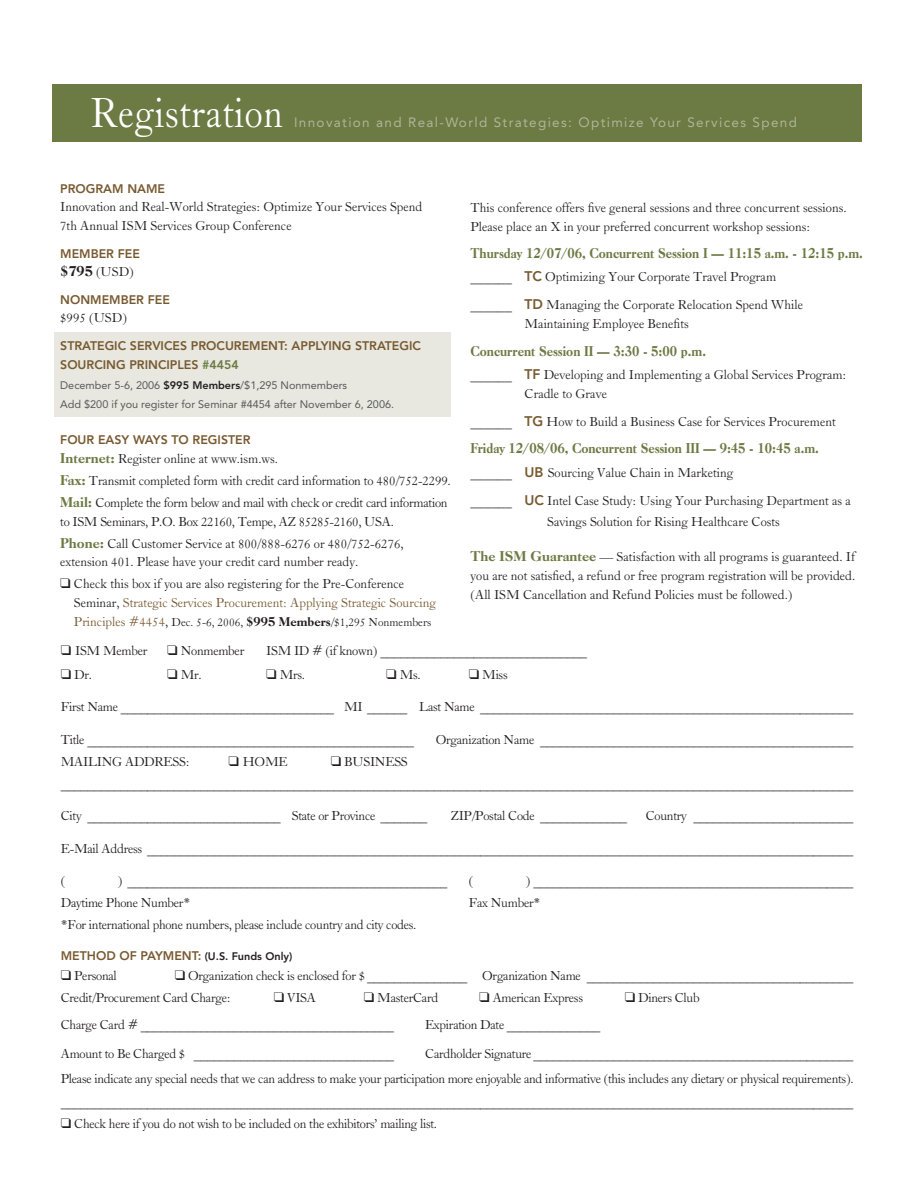
<style>
.page{position:relative;width:918px;height:1188px;background:#fff}
.page>*{position:absolute;margin:0;border:0;box-sizing:border-box;transform-origin:0 0}
.t1{font:45px "Caslon Old Face BT";letter-spacing:.02em;color:#fff;scale:.9 1}
.t2{font:13.8px/18.8px "Caslon Old Face BT";color:#231f20}
.t3{font:13.8px/22px "Caslon Old Face BT";letter-spacing:-.02em;color:#231f20}
.t4{font:800 13.8px/23.2px "Caslon Old Face BT";color:#6c7a43;scale:.9 1}
.t5{font:13.5px "Avenir";letter-spacing:.1em;color:#b1b598}
.t6{font:800 12.3px/18.8px "Avenir";color:#785a31}
.t7{font:12.3px "Caslon Old Face BT";color:#231f20}
.t8{font:10.8px/18.8px "Avenir";color:#58595b}
.s1{font-weight:800}
.s2{color:#6c7a43}
.s3{font-weight:800;color:#231f20}
.s4{font-weight:800;color:#6c7a43}
.s5{color:#785a31}
.s6{font-size:13.8px;color:#785a31}
.s7{font-size:13.8px}
.s8{font-weight:400;color:#231f20}
.s9{font-family:"Avenir";color:#785a31}
.s10{font-family:"Avenir";font-weight:800;color:#785a31}
.s11{font-size:10.8px;color:#231f20}
</style>
<div class="page">
<div style="left:54px;top:332px;width:396px;height:84px;background:#e8e8e0"></div>
<div style="left:52px;top:84px;width:810px;height:58px;background:#6c7a43"></div>
<h1 class="t1" style="left:91px;top:95px;width:215px">Registration</h1>
<p class="t5" style="left:294px;top:116px;width:504px">Innovation and Real-World Strategies: Optimize Your Services Spend</p>
<p class="t6" style="left:60px;top:180px;width:106px">PROGRAM NAME</p>
<p class="t2" style="left:60px;top:199px;width:364px">Innovation and Real-World Strategies: Optimize Your Services Spend<br>7th Annual ISM Services Group Conference</p>
<p class="t6" style="left:60px;top:245px;width:81px">MEMBER FEE</p>
<p class="t2" style="left:60px;top:264px;width:75px"><span class="s1">$795</span> (USD)</p>
<p class="t6" style="left:60px;top:291px;width:111px">NONMEMBER FEE</p>
<p class="t2" style="left:60px;top:310px;width:68px">$995 (USD)</p>
<p class="t6" style="left:60px;top:337px;width:362px">STRATEGIC SERVICES PROCUREMENT: APPLYING STRATEGIC<br>SOURCING PRINCIPLES <span class="s2">#4454</span></p>
<p class="t8" style="left:60px;top:377px;width:335px">December 5-6, 2006 <span class="s3">$995 Members</span>/$1,295 Nonmembers<br>Add $200 if you register for Seminar #4454 after November 6, 2006.</p>
<p class="t6" style="left:60px;top:432px;width:192px">FOUR EASY WAYS TO REGISTER</p>
<p class="t2" style="left:60px;top:449px;width:392px;line-height:22px"><span class="s4">Internet:</span> Register online at www.ism.ws.<br><span class="s4">Fax:</span> Transmit completed form with credit card information to 480/752-2299.<br><span class="s4">Mail:</span> Complete the form below and mail with check or credit card information</p>
<p class="t2" style="left:60px;top:511px;width:345px;line-height:22px">to ISM Seminars, P.O. Box 22160, Tempe, AZ 85285-2160, USA.<br><span class="s4">Phone:</span> Call Customer Service at 800/888-6276 or 480/752-6276,</p>
<p class="t2" style="left:60px;top:554px;width:300px">extension 401. Please have your credit card number ready.</p>
<p class="t2" style="left:74px;top:576px;width:364px;text-indent:-14px">❑ Check this box if you are also registering for the Pre-Conference<br>Seminar, <span class="s5">Strategic Services Procurement: Applying Strategic Sourcing</span></p>
<p class="t7" style="left:74px;top:617px;width:359px"><span class="s6">Principles #4454</span><span class="s7">,</span> Dec. 5-6, 2006, <span class="s1">$995 Members</span>/$1,295 Nonmembers</p>
<p class="t2" style="left:471px;top:199px;width:378px">This conference offers five general sessions and three concurrent sessions.<br>Please place an X in your preferred concurrent workshop sessions:</p>
<p class="t4" style="left:471px;top:243px;width:437px">Thursday 12/07/06, Concurrent Session I — 11:15 a.m. - 12:15 p.m. <span class="s8">______</span> <span class="s9">TC</span> <span class="s8">Optimizing Your Corporate Travel Program</span></p>
<p class="t2" style="left:525px;top:297px;width:280px;text-indent:-54px">______ <span class="s10">TD</span> Managing the Corporate Relocation Spend While<br>Maintaining Employee Benefits</p>
<p class="t2" style="left:471px;top:341px;width:377px;line-height:23.2px"><span class="s4">Concurrent Session II — 3:30 - 5:00 p.m.<br></span>______ <span class="s10">TF</span> Developing and Implementing a Global Services Program:</p>
<p class="t2" style="left:471px;top:380px;width:367px;line-height:27.8px;text-indent:54px">Cradle to Grave<br>______ <span class="s10">TG</span> How to Build a Business Case for Services Procurement<br><span class="s4">Friday 12/08/06, Concurrent Session III — 9:45 - 10:45 a.m.</span></p>
<p class="t2" style="left:471px;top:459px;width:382px;line-height:28.2px">______ <span class="s10">UB</span> Sourcing Value Chain in Marketing<br>______ <span class="s10">UC</span> Intel Case Study: Using Your Purchasing Department as a</p>
<p class="t2" style="left:547px;top:514px;width:234px">Savings Solution for Rising Healthcare Costs</p>
<p class="t2" style="left:471px;top:549px;width:386px;text-align:justify"><span class="s4">The ISM Guarantee</span> — Satisfaction with all programs is guaranteed. If you are not satisfied, a refund or free program registration will be provided. (All ISM Cancellation and Refund Policies must be followed.)</p>
<p class="t3" style="left:61px;top:641px;width:88px">❑ ISM Member</p>
<p class="t3" style="left:167px;top:641px;width:79px">❑ Nonmember</p>
<p class="t3" style="left:266px;top:641px;width:322px">ISM ID # (if known) _______________________________</p>
<p class="t2" style="left:61px;top:666px;width:33px">❑ Dr.</p>
<p class="t2" style="left:167px;top:666px;width:36px">❑ Mr.</p>
<p class="t2" style="left:266px;top:666px;width:40px">❑ Mrs.</p>
<p class="t2" style="left:386px;top:666px;width:36px">❑ Ms.</p>
<p class="t2" style="left:469px;top:666px;width:41px">❑ Miss</p>
<p class="t3" style="left:61px;top:697px;width:794px">First Name ________________________________ MI ______ Last Name ________________________________________________________</p>
<p class="t2" style="left:61px;top:731px;width:355px">Title _________________________________________________</p>
<p class="t3" style="left:436px;top:729px;width:419px">Organization Name _______________________________________________</p>
<p class="t3" style="left:61px;top:751px;width:130px">MAILING ADDRESS:</p>
<p class="t2" style="left:229px;top:753px;width:61px">❑ HOME</p>
<p class="t3" style="left:61px;top:751px;width:794px;text-indent:270px">❑ BUSINESS _______________________________________________________________________________________________________________________</p>
<p class="t3" style="left:61px;top:806px;width:368px">City _____________________________ State or Province _______</p>
<p class="t3" style="left:451px;top:806px;width:178px">ZIP/Postal Code _____________</p>
<p class="t3" style="left:646px;top:806px;width:209px">Country ________________________</p>
<p class="t3" style="left:61px;top:838px;width:794px">E-Mail Address __________________________________________________________________________________________________________</p>
<p class="t2" style="left:61px;top:873px;width:6px">(</p>
<p class="t2" style="left:118px;top:873px;width:331px">) ________________________________________________</p>
<p class="t2" style="left:469px;top:873px;width:6px">(</p>
<p class="t2" style="left:526px;top:873px;width:329px">) ________________________________________________</p>
<p class="t3" style="left:61px;top:893px;width:131px">Daytime Phone Number*</p>
<p class="t3" style="left:469px;top:893px;width:73px">Fax Number*</p>
<p class="t3" style="left:61px;top:915px;width:357px">*For international phone numbers, please include country and city codes.</p>
<p class="t6" style="left:61px;top:947px;width:233px">METHOD OF PAYMENT: <span class="s11">(U.S. Funds Only)</span></p>
<p class="t3" style="left:61px;top:966px;width:58px">❑ Personal</p>
<p class="t3" style="left:61px;top:966px;width:794px;text-indent:114px">❑ Organization check is enclosed for $ _______________ Organization Name ________________________________________<br>Credit/Procurement Card Charge:</p>
<p class="t2" style="left:274px;top:989px;width:44px">❑ VISA</p>
<p class="t3" style="left:364px;top:988px;width:76px">❑ MasterCard</p>
<p class="t3" style="left:479px;top:988px;width:105px">❑ American Express</p>
<p class="t3" style="left:625px;top:988px;width:76px">❑ Diners Club</p>
<p class="t3" style="left:61px;top:1014px;width:335px">Charge Card # ______________________________________</p>
<p class="t3" style="left:425px;top:1014px;width:177px">Expiration Date ______________</p>
<p class="t3" style="left:61px;top:1044px;width:335px">Amount to Be Charged $ ______________________________</p>
<p class="t3" style="left:61px;top:1042px;width:794px;line-height:25px;text-align:right">Cardholder Signature ________________________________________________<br>Please indicate any special needs that we can address to make your participation more enjoyable and informative (this includes any dietary or physical requirements).</p>
<p class="t2" style="left:61px;top:1094px;width:794px">_______________________________________________________________________________________________________________________</p>
<p class="t3" style="left:61px;top:1114px;width:378px">❑ Check here if you do not wish to be included on the exhibitors’ mailing list.</p>
</div>
